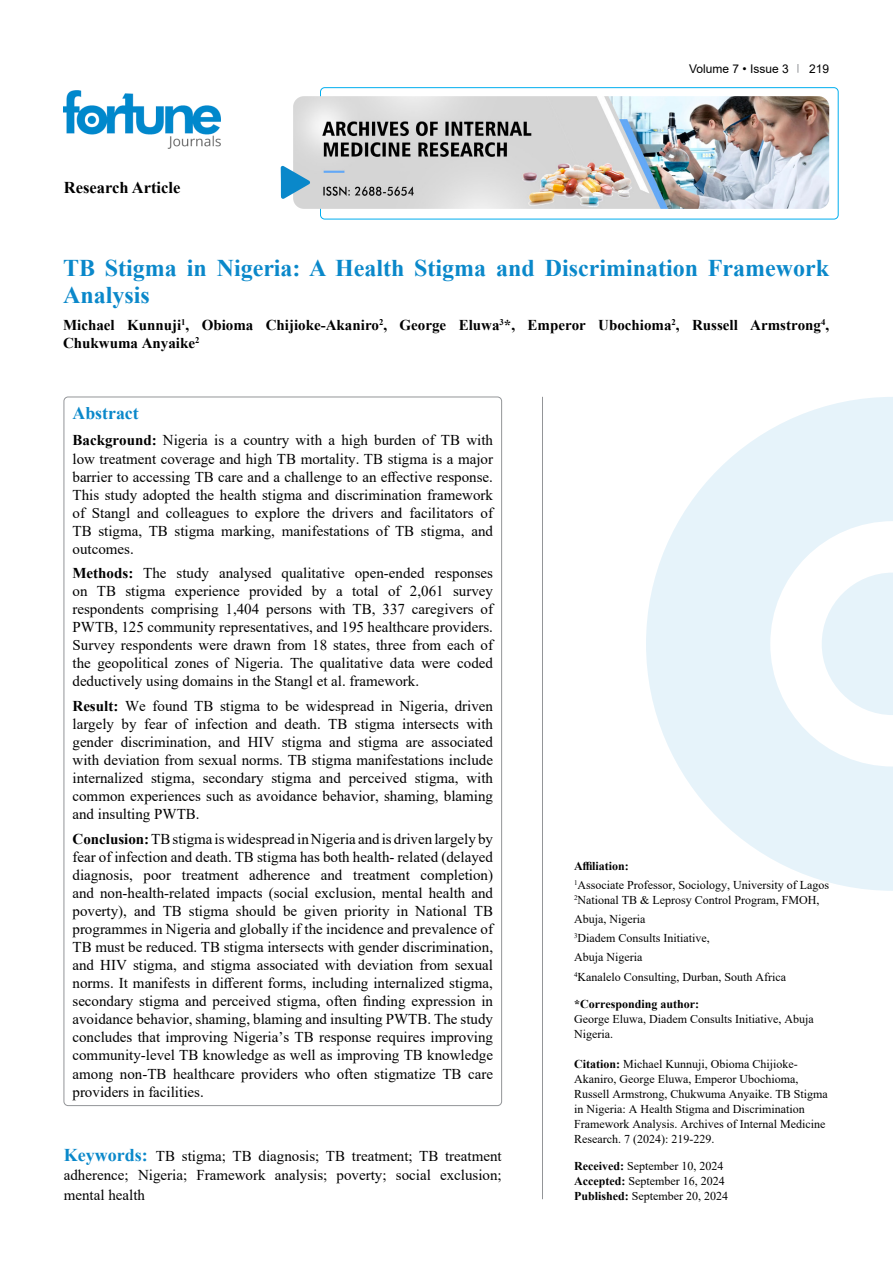
<style>
.page{position:relative;width:893px;height:1263px;background:#fff}
.page>*{position:absolute;margin:0;border:0;box-sizing:border-box;transform-origin:0 0}
.t1{font:700 24px/27px "Times New Roman";color:#0a88ca}
.t2{font:700 17.85px "Times New Roman";color:#0a88ca}
.t3{font:700 16.5px "Times New Roman";color:#000}
.t4{font:15px/18px "Times New Roman";color:#000;text-align:justify}
.t5{font:700 15px/18.5px "Times New Roman";color:#000}
.t6{font:12px/15px "Times New Roman";color:#000}
.t7{font:700 12px "Times New Roman";color:#000}
.t8{font:12px "Arial";color:#000}
.s1{font-weight:700}
.s2{font-weight:700;font-size:18px;color:#0a88ca}
</style>
<div class="page">
<div style="left:320px;top:87px;width:518px;height:132px;border:1px solid #00aeef;border-radius:4px"></div>
<img style="left:64px;top:90px;width:157px;height:59px">
<img style="left:293px;top:96px;width:536px;height:113px">
<svg style="left:281px;top:166px;width:29px;height:33px"></svg>
<hr style="left:542px;top:397px;width:1px;height:802px;background:#939598">
<svg style="left:646px;top:397px;width:247px;height:494px;fill:#e6f3fa"></svg>
<svg style="left:822px;top:572px;width:71px;height:143px"></svg>
<p class="t3" style="left:64px;top:175px;width:118px">Research Article</p>
<p class="t8" style="left:689px;top:60px;width:101px">Volume 7 • Issue 3</p>
<p class="t8" style="left:809px;top:60px;width:22px">219</p>
<h1 class="t1" style="left:63px;top:254px;width:768px">TB Stigma in Nigeria: A Health Stigma and Discrimination Framework<br>Analysis</h1>
<p class="t5" style="left:63px;top:315px;width:768px">Michael Kunnuji<sup>1</sup>, Obioma Chijioke-Akaniro<sup>2</sup>, George Eluwa<sup>3</sup>*, Emperor Ubochioma<sup>2</sup>, Russell Armstrong<sup>4</sup>,<br>Chukwuma Anyaike<sup>2</sup></p>
<p class="t2" style="left:72px;top:400px;width:68px">Abstract</p>
<p class="t4" style="left:72px;top:431px;width:422px"><span class="s1">Background:</span> Nigeria is a country with a high burden of TB with low treatment coverage and high TB mortality. TB stigma is a major barrier to accessing TB care and a challenge to an effective response.<br>This study adopted the health stigma and discrimination framework of Stangl and colleagues to explore the drivers and facilitators of TB stigma, TB stigma marking, manifestations of TB stigma, and outcomes.</p>
<p class="t4" style="left:72px;top:564px;width:422px"><span class="s1">Methods:</span> The study analysed qualitative open-ended responses on TB stigma experience provided by a total of 2,061 survey respondents comprising 1,404 persons with TB, 337 caregivers of PWTB, 125 community representatives, and 195 healthcare providers.<br>Survey respondents were drawn from 18 states, three from each of the geopolitical zones of Nigeria. The qualitative data were coded deductively using domains in the Stangl et al. framework.</p>
<p class="t4" style="left:72px;top:697px;width:422px"><span class="s1">Result:</span> We found TB stigma to be widespread in Nigeria, driven largely by fear of infection and death. TB stigma intersects with gender discrimination, and HIV stigma and stigma are associated with deviation from sexual norms. TB stigma manifestations include internalized stigma, secondary stigma and perceived stigma, with common experiences such as avoidance behavior, shaming, blaming and insulting PWTB.</p>
<p class="t4" style="left:72px;top:830px;width:422px"><span class="s1">Conclusion:</span> TB stigma is widespread in Nigeria and is driven largely by fear of infection and death. TB stigma has both health- related (delayed diagnosis, poor treatment adherence and treatment completion) and non-health-related impacts (social exclusion, mental health and poverty), and TB stigma should be given priority in National TB programmes in Nigeria and globally if the incidence and prevalence of TB must be reduced. TB stigma intersects with gender discrimination, and HIV stigma, and stigma associated with deviation from sexual norms. It manifests in different forms, including internalized stigma, secondary stigma and perceived stigma, often finding expression in avoidance behavior, shaming, blaming and insulting PWTB. The study concludes that improving Nigeria’s TB response requires improving community-level TB knowledge as well as improving TB knowledge among non-TB healthcare providers who often stigmatize TB care providers in facilities.</p>
<p class="t4" style="left:64px;top:1146px;width:439px;line-height:18.5px"><span class="s2">Keywords:</span> TB stigma; TB diagnosis; TB treatment; TB treatment adherence; Nigeria; Framework analysis; poverty; social exclusion;</p>
<p class="t4" style="left:64px;top:1185px;width:83px">mental health</p>
<p class="t6" style="left:574px;top:856px;width:257px;line-height:19.2px"><span class="s1">Affiliation:<br></span><sup>1</sup>Associate Professor, Sociology, University of Lagos</p>
<p class="t6" style="left:574px;top:890px;width:247px;line-height:19px"><sup>2</sup>National TB &amp; Leprosy Control Program, FMOH,<br>Abuja, Nigeria<br><sup>3</sup>Diadem Consults Initiative,<br>Abuja Nigeria<br><sup>4</sup>Kanalelo Consulting, Durban, South Africa</p>
<p class="t7" style="left:574px;top:996px;width:127px">*Corresponding author:</p>
<p class="t6" style="left:574px;top:1011px;width:241px">George Eluwa, Diadem Consults Initiative, Abuja<br>Nigeria.</p>
<p class="t6" style="left:574px;top:1056px;width:255px"><span class="s1">Citation:</span> Michael Kunnuji, Obioma Chijioke-Akaniro, George Eluwa, Emperor Ubochioma, Russell Armstrong, Chukwuma Anyaike. TB Stigma in Nigeria: A Health Stigma and Discrimination Framework Analysis. Archives of Internal Medicine Research. 7 (2024): 219-229.</p>
<p class="t6" style="left:574px;top:1158px;width:156px"><span class="s1">Received:</span> September 10, 2024<br><span class="s1">Accepted:</span> September 16, 2024<br><span class="s1">Published:</span> September 20, 2024</p>
</div>
